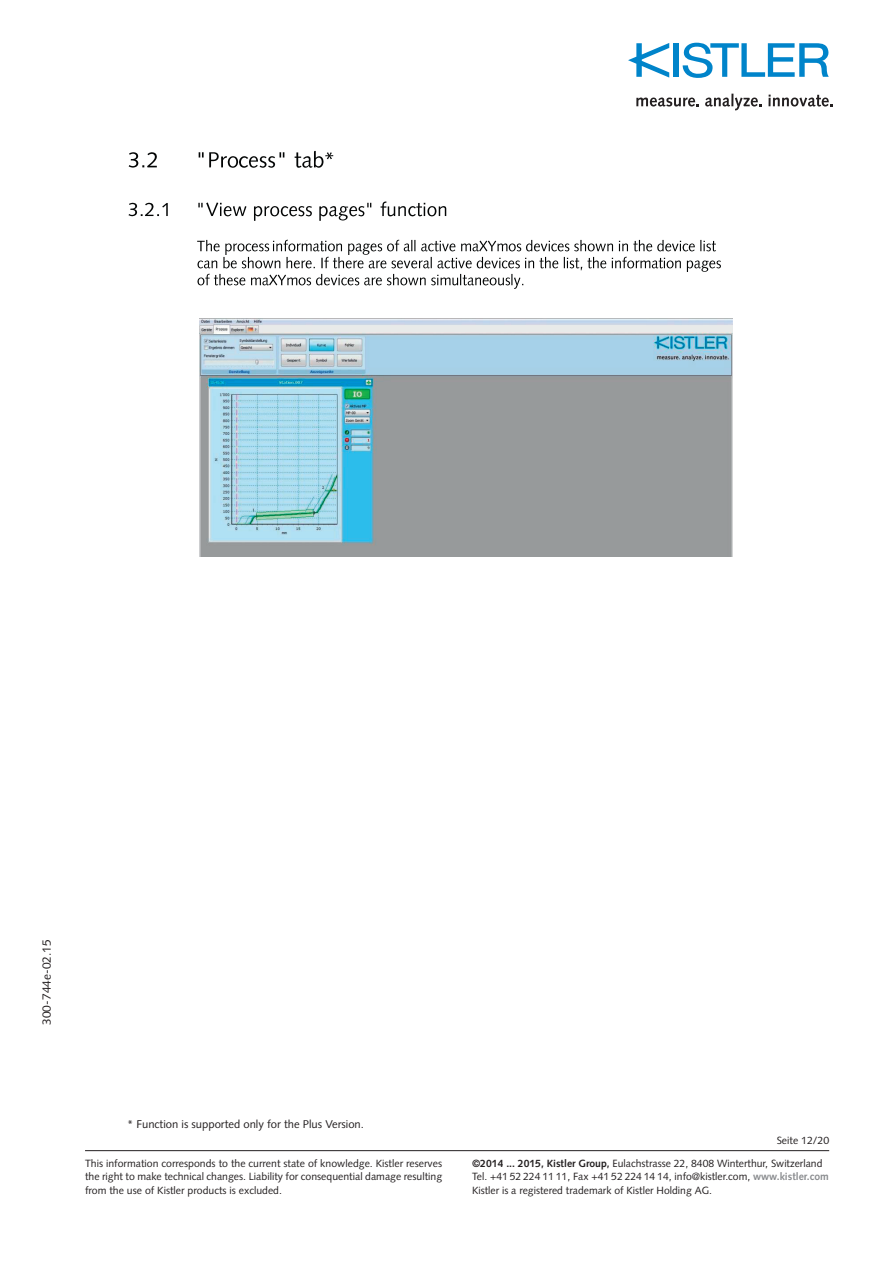
<style>
.page{position:relative;width:893px;height:1263px;background:#fff}
.page>*{position:absolute;margin:0;border:0;box-sizing:border-box;transform-origin:0 0}
.t1{font:12px "Syntax LT Std";color:#231f20}
.t2{font:11.25px "Syntax LT Std";color:#231f20}
.t3{font:10.5px/13.5px "Syntax LT Std";color:#231f20}
.s1{font-weight:700}
.s2{font-weight:700;color:#8a8c8f}
</style>
<div class="page">
<hr style="left:85px;top:1150px;width:744px;height:1px;background:#231f20">
<div style="left:673px;top:43px;width:6px;height:34px;background:#0084ca"></div>
<svg style="left:683px;top:43px;width:146px;height:35px"></svg>
<svg style="left:628px;top:43px;width:41px;height:35px"></svg>
<svg style="left:636px;top:98px;width:63px;height:9px"></svg>
<svg style="left:705px;top:94px;width:57px;height:16px"></svg>
<svg style="left:768px;top:95px;width:65px;height:12px"></svg>
<img style="left:200px;top:319px;width:532px;height:238px">
<img style="left:129px;top:152px;width:28px;height:16px">
<img style="left:198px;top:150px;width:126px;height:18px">
<img style="left:239px;top:150px;width:19px;height:18px">
<img style="left:325px;top:152px;width:9px;height:8px">
<img style="left:129px;top:202px;width:39px;height:15px">
<img style="left:198px;top:202px;width:5px;height:6px">
<img style="left:206px;top:202px;width:159px;height:19px">
<img style="left:367px;top:201px;width:80px;height:16px">
<img style="left:197px;top:239px;width:73px;height:15px">
<img style="left:273px;top:239px;width:443px;height:15px">
<img style="left:197px;top:254px;width:524px;height:17px">
<img style="left:197px;top:273px;width:327px;height:15px">
<p class="t1" style="left:39px;top:1025px;width:87px;rotate:-90deg">300-744e-02.15</p>
<p class="t2" style="left:127px;top:1117px;width:238px">* Function is supported only for the Plus Version.</p>
<p class="t3" style="left:85px;top:1156px;width:359px;text-align:justify">This information corresponds to the current state of knowledge. Kistler reserves the right to make technical changes. Liability for consequential damage resulting from the use of Kistler products is excluded.</p>
<p class="t3" style="left:777px;top:1134px;width:54px">Seite 12/20</p>
<p class="t3" style="left:472px;top:1156px;width:358px"><span class="s1">©2014 ... 2015, Kistler Group,</span> Eulachstrasse 22, 8408 Winterthur, Switzerland<br>Tel. +41 52 224 11 11, Fax +41 52 224 14 14, info@kistler.com, <span class="s2">www.kistler.com<br></span>Kistler is a registered trademark of Kistler Holding AG.</p>
</div>
